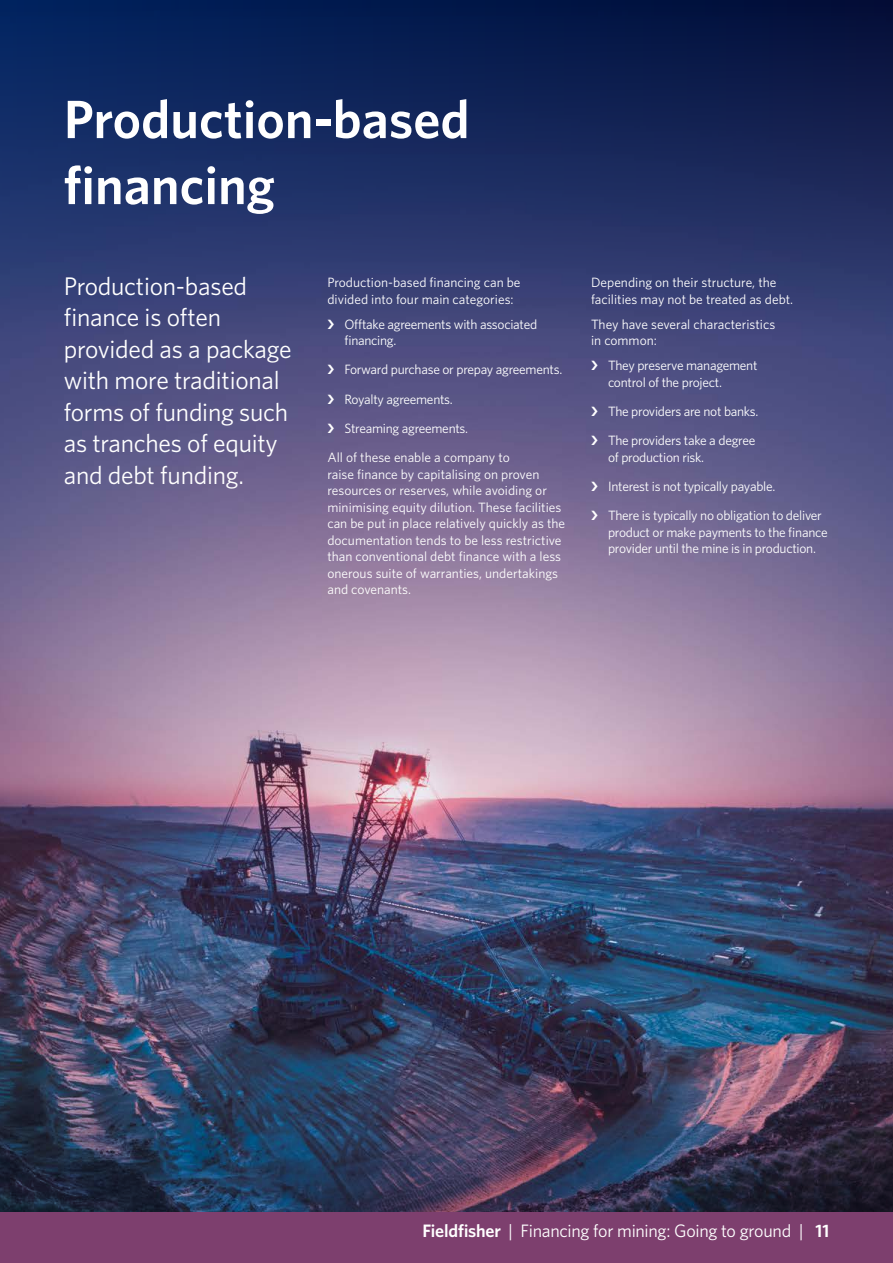
<style>
.page{position:relative;width:893px;height:1263px;background:#fff}
.page>*{position:absolute;margin:0;border:0;box-sizing:border-box;transform-origin:0 0}
.t1{font:600 54px/66px "Whitney";color:#fff}
.t2{font:25.5px/31.5px "Whitney";letter-spacing:-.01em;color:#fff}
.t3{font:18px "Whitney";letter-spacing:-.015em;color:#fff}
.t4{font:13.5px/16.5px "Whitney";letter-spacing:-.01em;color:#fff}
.s1{font-weight:600}
</style>
<div class="page">
<img style="left:0;top:357px;width:893px;height:617px">
<svg style="left:0;top:0;width:893px;height:357px;background:#202f63"></svg>
<img style="left:0;top:974px;width:893px;height:238px">
<div style="left:0;top:1212px;width:893px;height:51px;background:#7d3f6e"></div>
<svg style="left:328px;top:319px;width:6px;height:10px"></svg>
<svg style="left:328px;top:365px;width:6px;height:9px"></svg>
<svg style="left:328px;top:394px;width:6px;height:10px"></svg>
<svg style="left:328px;top:423px;width:6px;height:10px"></svg>
<svg style="left:591px;top:361px;width:7px;height:9px"></svg>
<svg style="left:591px;top:406px;width:7px;height:10px"></svg>
<svg style="left:591px;top:436px;width:7px;height:9px"></svg>
<svg style="left:591px;top:481px;width:7px;height:10px"></svg>
<svg style="left:591px;top:511px;width:7px;height:9px"></svg>
<h1 class="t1" style="left:64px;top:85px;width:407px">Production-based financing</h1>
<h2 class="t2" style="left:64px;top:269px;width:229px">Production-based finance is often provided as a package with more traditional forms of funding such as tranches of equity and debt funding.</h2>
<p class="t4" style="left:327px;top:274px;width:195px">Production-based financing can be divided into four main categories:</p>
<p class="t4" style="left:344px;top:315px;width:194px">Offtake agreements with associated financing.</p>
<p class="t4" style="left:344px;top:361px;width:219px">Forward purchase or prepay agreements.</p>
<p class="t4" style="left:344px;top:390px;width:110px">Royalty agreements.</p>
<p class="t4" style="left:344px;top:420px;width:125px">Streaming agreements.</p>
<p class="t4" style="left:327px;top:449px;width:184px">All of these enable a company to</p>
<p class="t4" style="left:327px;top:465px;width:239px">raise finance by capitalising on proven resources or reserves, while avoiding or minimising equity dilution. These facilities can be put in place relatively quickly as the documentation tends to be less restrictive than conventional debt finance with a less onerous suite of warranties, undertakings and covenants.</p>
<p class="t4" style="left:591px;top:274px;width:204px">Depending on their structure, the facilities may not be treated as debt.</p>
<p class="t4" style="left:591px;top:315px;width:186px">They have several characteristics in common:</p>
<p class="t4" style="left:608px;top:357px;width:151px">They preserve management control of the project.</p>
<p class="t4" style="left:608px;top:396px;width:152px;line-height:29.2px">The providers are not banks.<br>The providers take a degree</p>
<p class="t4" style="left:608px;top:442px;width:215px;line-height:29.2px">of production risk.<br>Interest is not typically payable.<br>There is typically no obligation to deliver</p>
<p class="t4" style="left:608px;top:523px;width:221px">product or make payments to the finance provider until the mine is in production.</p>
<h3 class="t3" style="left:422px;top:1219px;width:408px"><span class="s1">Fieldfisher</span> | Financing for mining: Going to ground | <span class="s1">11</span></h3>
</div>
